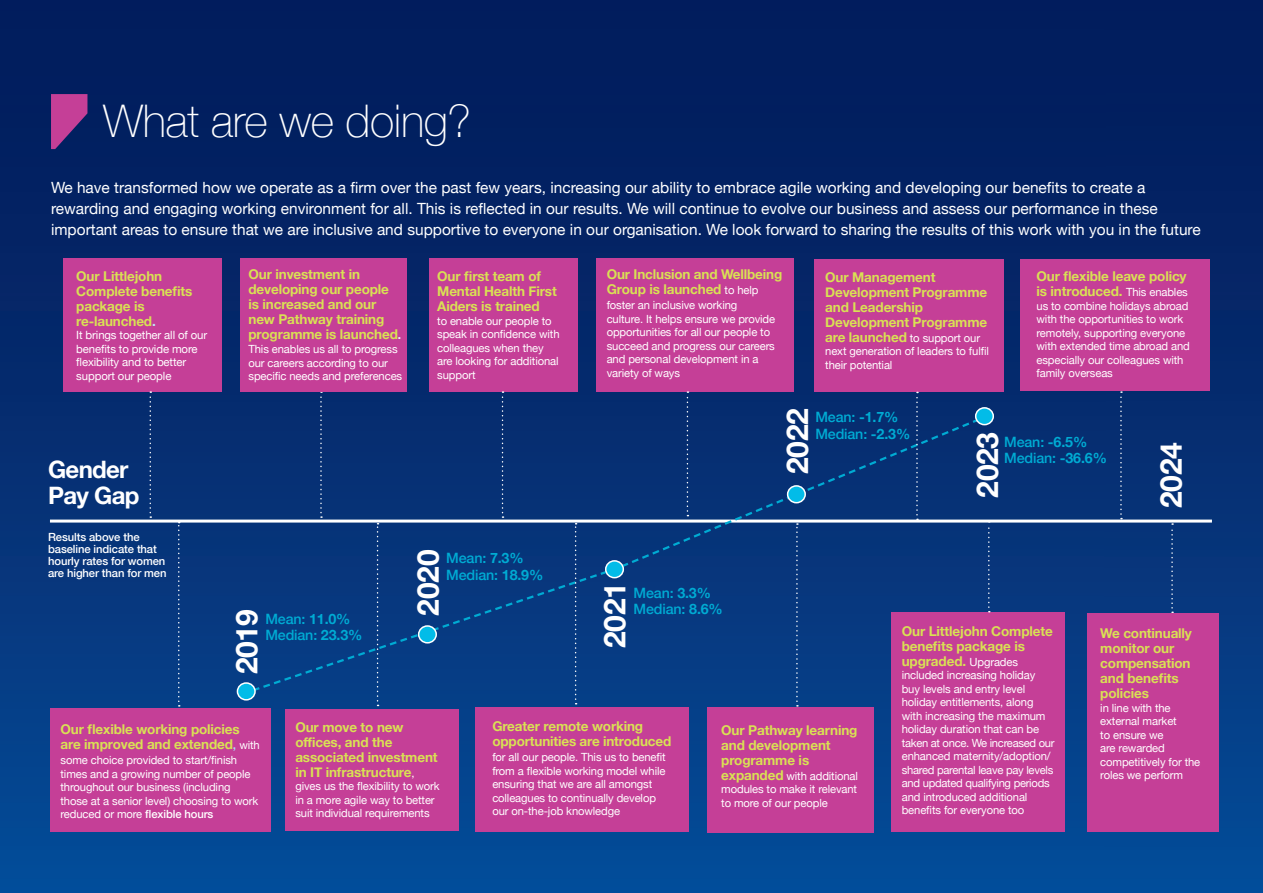
<style>
.page{position:relative;width:1263px;height:893px;background:#fff}
.page>*{position:absolute;margin:0;border:0;box-sizing:border-box;transform-origin:0 0}
.t1{font:100 45px "Helvetica Neue";letter-spacing:-.01em;color:#fff}
.t2{font:700 30px "Helvetica Neue";letter-spacing:-.01em;color:#fff}
.t3{font:700 24px/25.5px "Helvetica Neue";letter-spacing:-.03em;color:#fff}
.t4{font:15.45px/21px "Helvetica Neue";color:#fff}
.t5{font:500 14.25px/16.5px "Helvetica Neue";letter-spacing:-.01em;color:#00abd3}
.t6{font:700 13.5px/15px "Helvetica Neue";letter-spacing:-.01em;color:#d9e154}
.t7{font:11.4px/13.5px "Helvetica Neue";letter-spacing:-.01em;color:#fff}
.t8{font:11.25px/13.5px "Helvetica Neue";letter-spacing:-.01em;color:#fff}
.t9{font:500 11.25px/12px "Helvetica Neue LT Com";letter-spacing:-.01em;color:#fff}
.s1{color:#c0e7f7}
.s2{font-size:12px;color:#eff8fb}
.s3{font-weight:400;font-size:11.25px;color:#fff}
.s4{font-weight:700;font-size:13.5px;color:#d9e154}
.s5{font-weight:700}
.s6{font-weight:500;font-size:12px;color:#abe0f5}
.s7{font-weight:500}
</style>
<div class="page">
<img style="left:0;top:0;width:1104px;height:893px">
<img style="left:1104px;top:0;width:159px;height:893px">
<svg style="left:51px;top:94px;width:36px;height:55px;background:#8d3687"></svg>
<hr style="left:50px;top:520px;width:1162px;height:3px;background:#fff">
<svg style="left:243px;top:413px;width:746px;height:283px;background:#09377c"></svg>
<div style="left:419px;top:626px;width:17px;height:17px;background:#02bce8;border-radius:50%"></div>
<div style="left:418px;top:625px;width:19px;height:18px;border:2px solid #fff;border-radius:50%"></div>
<div style="left:237px;top:683px;width:18px;height:17px;background:#02bce8;border-radius:50%"></div>
<div style="left:237px;top:682px;width:19px;height:19px;border:2px solid #fff;border-radius:50%"></div>
<div style="left:606px;top:561px;width:17px;height:17px;background:#02bce8;border-radius:50%"></div>
<div style="left:605px;top:560px;width:19px;height:18px;border:2px solid #fff;border-radius:50%"></div>
<div style="left:788px;top:486px;width:17px;height:17px;background:#02bce8;border-radius:50%"></div>
<div style="left:787px;top:485px;width:19px;height:18px;border:2px solid #fff;border-radius:50%"></div>
<div style="left:976px;top:408px;width:17px;height:17px;background:#02bce8;border-radius:50%"></div>
<div style="left:975px;top:407px;width:19px;height:18px;border:2px solid #fff;border-radius:50%"></div>
<svg style="left:1171px;top:523px;width:2px;height:90px"></svg>
<div style="left:64px;top:258px;width:158px;height:133px;background:#c53f97"></div>
<svg style="left:150px;top:391px;width:1px;height:127px"></svg>
<div style="left:50px;top:709px;width:220px;height:123px;background:#c53f97"></div>
<svg style="left:178px;top:522px;width:2px;height:185px"></svg>
<div style="left:596px;top:258px;width:197px;height:133px;background:#c53f97"></div>
<svg style="left:687px;top:391px;width:1px;height:125px"></svg>
<div style="left:286px;top:709px;width:173px;height:122px;background:#c53f97"></div>
<svg style="left:377px;top:523px;width:2px;height:183px"></svg>
<div style="left:475px;top:708px;width:213px;height:124px;background:#c53f97"></div>
<svg style="left:575px;top:523px;width:2px;height:181px"></svg>
<div style="left:708px;top:708px;width:166px;height:125px;background:#c53f97"></div>
<svg style="left:796px;top:523px;width:2px;height:184px"></svg>
<div style="left:1087px;top:613px;width:131px;height:219px;background:#c53f97"></div>
<div style="left:891px;top:613px;width:174px;height:219px;background:#c53f97"></div>
<svg style="left:988px;top:521px;width:2px;height:91px"></svg>
<div style="left:1021px;top:259px;width:189px;height:132px;background:#c53f97"></div>
<svg style="left:1120px;top:391px;width:2px;height:128px"></svg>
<div style="left:814px;top:259px;width:189px;height:133px;background:#c53f97"></div>
<svg style="left:916px;top:392px;width:2px;height:128px"></svg>
<div style="left:429px;top:258px;width:149px;height:133px;background:#c53f97"></div>
<svg style="left:502px;top:391px;width:1px;height:127px"></svg>
<svg style="left:320px;top:391px;width:2px;height:127px"></svg>
<div style="left:240px;top:258px;width:166px;height:133px;background:#c53f97"></div>
<h1 class="t1" style="left:103px;top:87px;width:369px">What are we doing?</h1>
<p class="t4" style="left:51px;top:178px;width:1151px">We have transformed how we operate as a firm over the past few years, increasing our ability to embrace agile working and developing our benefits to create a rewarding and engaging working environment for all. This is reflected in our results. We will continue to evolve our business and assess our performance in these important areas to ensure that we are inclusive and supportive to everyone in our organisation. We look forward to sharing the results of this work with you in the future</p>
<p class="t6" style="left:76px;top:269px;width:118px">Our Littlejohn<br>Complete benefits package is re-launched<span class="s1">.</span></p>
<p class="t7" style="left:76px;top:329px;width:132px">It brings together all of our benefits to provide more flexibility and to better support our people</p>
<h3 class="t3" style="left:48px;top:457px;width:93px">Gender<br>Pay Gap</h3>
<p class="t6" style="left:248px;top:268px;width:154px">Our investment in developing our people is increased and our new Pathway training programme is launched<span class="s2">.</span></p>
<p class="t8" style="left:248px;top:343px;width:155px">This enables us all to progress our careers according to our specific needs and preferences</p>
<p class="t6" style="left:437px;top:269px;width:121px">Our first team of<br>Mental Health First<br>Aiders is trained</p>
<p class="t8" style="left:437px;top:315px;width:124px">to enable our people to speak in confidence with colleagues when they are looking for additional support</p>
<p class="t6" style="left:607px;top:268px;width:177px">Our Inclusion and Wellbeing<br>Group is launched <span class="s3">to help</span></p>
<p class="t8" style="left:607px;top:299px;width:170px">foster an inclusive working culture. It helps ensure we provide opportunities for all our people to succeed and progress our careers and personal development in a variety of ways</p>
<p class="t6" style="left:825px;top:270px;width:164px">Our Management<br>Development Programme and Leadership<br>Development Programme</p>
<p class="t8" style="left:825px;top:331px;width:165px"><span class="s4">are launched</span> to support our next generation of leaders to fulfil their potential</p>
<p class="t6" style="left:1036px;top:269px;width:153px">Our flexible leave policy is introduced. <span class="s3">This enables</span></p>
<p class="t8" style="left:1036px;top:300px;width:155px">us to combine holidays abroad with the opportunities to work remotely, supporting everyone with extended time abroad and especially our colleagues with family overseas</p>
<h2 class="t2" style="left:774px;top:474px;width:67px;rotate:-90deg">2022</h2>
<p class="t5" style="left:815px;top:408px;width:96px">Mean: <span class="s5">-1.7%<br></span>Median: <span class="s5">-2.3%</span></p>
<h2 class="t2" style="left:964px;top:498px;width:67px;rotate:-90deg">2023</h2>
<h2 class="t2" style="left:1148px;top:508px;width:67px;rotate:-90deg">2024</h2>
<p class="t5" style="left:1004px;top:432px;width:104px">Mean: <span class="s5">-6.5%<br></span>Median: <span class="s5">-36.6%</span></p>
<p class="t9" style="left:48px;top:531px;width:120px">Results above the baseline indicate that hourly rates for women are higher than for men</p>
<h2 class="t2" style="left:223px;top:674px;width:66px;rotate:-90deg">2019</h2>
<p class="t5" style="left:265px;top:609px;width:99px">Mean: <span class="s5">11.0%<br></span>Median: <span class="s5">23.3%</span></p>
<h2 class="t2" style="left:405px;top:616px;width:68px;rotate:-90deg">2020</h2>
<p class="t5" style="left:446px;top:549px;width:99px">Mean: <span class="s5">7.3%<br></span>Median: <span class="s5">18.9%</span></p>
<h2 class="t2" style="left:591px;top:648px;width:67px;rotate:-90deg">2021</h2>
<p class="t5" style="left:634px;top:583px;width:91px">Mean: <span class="s5">3.3%<br></span>Median: <span class="s5">8.6%</span></p>
<p class="t6" style="left:61px;top:722px;width:201px">Our flexible working policies are improved and extended<span class="s6">,</span> <span class="s3">with</span></p>
<p class="t8" style="left:61px;top:754px;width:199px">some choice provided to start/finish times and a growing number of people throughout our business (including those at a senior level) choosing to work reduced or more <span class="s7">flexible hours</span></p>
<p class="t6" style="left:295px;top:720px;width:144px">Our move to new<br>offi ces, and the associated investment in IT infrastructure<span class="s3">,</span></p>
<p class="t8" style="left:295px;top:780px;width:146px">gives us the flexibility to work in a more agile way to better suit individual requirements</p>
<p class="t6" style="left:492px;top:719px;width:180px">Greater remote working opportunities are introduced</p>
<p class="t8" style="left:492px;top:751px;width:175px">for all our people. This us to benefit from a flexible working model while ensuring that we are all amongst colleagues to continually develop our on-the-job knowledge</p>
<p class="t6" style="left:721px;top:723px;width:138px">Our Pathway learning and development programme is</p>
<p class="t8" style="left:721px;top:770px;width:138px;text-align:justify"><span class="s4">expanded</span> with additional modules to make it relevant to more of our people</p>
<p class="t6" style="left:902px;top:624px;width:152px">Our Littlejohn Complete benefits package is upgraded. <span class="s3">Upgrades</span></p>
<p class="t8" style="left:902px;top:669px;width:154px">included increasing holiday buy levels and entry level holiday entitlements, along with increasing the maximum holiday duration that can be taken at once. We increased our enhanced maternity/adoption/ shared parental leave pay levels and updated qualifying periods and introduced additional benefits for everyone too</p>
<p class="t6" style="left:1100px;top:626px;width:93px">We continually monitor our compensation and benefits policies</p>
<p class="t8" style="left:1100px;top:702px;width:102px">in line with the external market<br>to ensure we<br>are rewarded competitively for the roles we perform</p>
</div>
